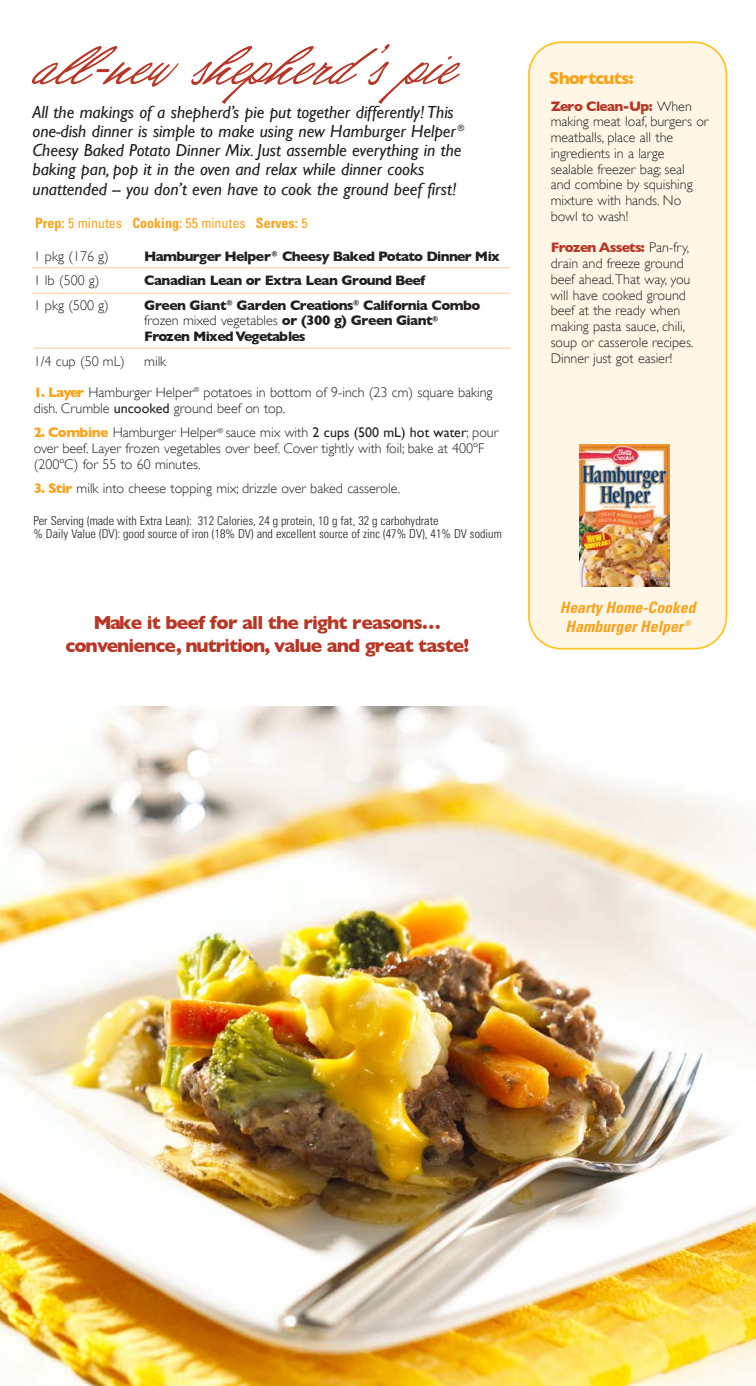
<style>
.page{position:relative;width:756px;height:1386px;background:#fff}
.page>*{position:absolute;margin:0;border:0;box-sizing:border-box;transform-origin:0 0}
.t1{font:56px "Shirley Script JF";color:#b83625}
.t2{font:700 19.25px "Gill Sans";letter-spacing:-.045em;color:#b83625}
.t3{font:italic 17.5px/19.2px "Gill Sans";color:#231f20}
.t4{font:700 17.5px "Gill Sans";letter-spacing:-.05em;color:#faa21b}
.t5{font:italic 700 condensed 15.75px/18.9px "Univers";color:#faa21b;text-align:center}
.t6{font:300 14px/15.8px "Gill Sans";color:#231f20}
.t7{font:700 14px/15.8px "Gill Sans";letter-spacing:-.045em;color:#231f20}
.t8{font:700 condensed 14px "Univers";color:#faa21b}
.t9{font:300 condensed 12.25px/12.2px "Univers";color:#231f20}
.t10{font:italic 700 condensed 7.88px "Univers";color:#faa21b}
.s1{font-weight:400}
.s2{font-weight:300}
.s3{font-weight:700;color:#faa21b}
.s4{font-weight:700;color:#b83625}
</style>
<div class="page">
<div style="left:528px;top:41px;width:199px;height:609px;background:#fff6e6"></div>
<hr style="left:32px;top:267px;width:477px;height:1px;background:#fecd8b">
<hr style="left:32px;top:293px;width:477px;height:1px;background:#fecd8b">
<hr style="left:33px;top:348px;width:478px;height:1px;background:#fecd8b">
<img style="left:579px;top:444px;width:91px;height:143px">
<img style="left:0;top:707px;width:756px;height:679px">
<h1 class="t1" style="left:32px;top:50px;width:425px">all-new shepherd’s pie</h1>
<p class="t3" style="left:33px;top:102px;width:433px">All the makings of a shepherd’s pie put together differently! This one-dish dinner is simple to make using new Hamburger Helper <sup>® </sup>Cheesy Baked Potato Dinner Mix. Just assemble everything in the baking pan, pop it in the oven and relax while dinner cooks unattended -- you don’t even have to cook the ground beef first!</p>
<p class="t8" style="left:35px;top:218px;width:274px">Prep: <span class="s1">5 minutes</span> Cooking: <span class="s1">55 minutes</span> Serves: <span class="s1">5</span></p>
<p class="t6" style="left:34px;top:248px;width:77px">1 pkg (176 g)</p>
<p class="t7" style="left:144px;top:248px;width:357px">Hamburger Helper <sup>®</sup> Cheesy Baked Potato Dinner Mix</p>
<p class="t6" style="left:34px;top:273px;width:67px">1 lb (500 g)</p>
<p class="t7" style="left:144px;top:272px;width:282px">Canadian Lean or Extra Lean Ground Beef</p>
<p class="t6" style="left:34px;top:297px;width:77px">1 pkg (500 g)</p>
<p class="t7" style="left:144px;top:297px;width:338px">Green Giant<sup>®</sup> Garden Creations<sup>®</sup> California Combo <span class="s2">frozen mixed vegetables</span> or (300 g) Green Giant<sup>®<br></sup>Frozen Mixed Vegetables</p>
<p class="t6" style="left:34px;top:353px;width:93px">1/4 cup (50 mL)</p>
<p class="t6" style="left:144px;top:353px;width:24px">milk</p>
<p class="t6" style="left:34px;top:385px;width:460px"><span class="s3">1. Layer</span> Hamburger Helper<sup>®</sup> potatoes in bottom of 9-inch (23 cm) square baking dish. Crumble <span class="s1">uncooked</span> ground beef on top.</p>
<p class="t6" style="left:34px;top:425px;width:466px"><span class="s3">2. Combine</span> Hamburger Helper<sup>®</sup> sauce mix with <span class="s1">2 cups (500 mL) hot water</span>; pour over beef. Layer frozen vegetables over beef. Cover tightly with foil; bake at 400ºF (200ºC) for 55 to 60 minutes.</p>
<p class="t6" style="left:34px;top:481px;width:368px"><span class="s3">3. Stir</span> milk into cheese topping mix; drizzle over baked casserole.</p>
<p class="t9" style="left:33px;top:516px;width:470px">Per Serving (made with Extra Lean): 312 Calories, 24 g protein, 10 g fat, 32 g carbohydrate<br>% Daily Value (DV): good source of iron (18% DV) and excellent source of zinc (47% DV), 41% DV sodium</p>
<p class="t4" style="left:549px;top:68px;width:86px">Shortcuts:</p>
<p class="t6" style="left:551px;top:98px;width:159px"><span class="s4">Zero Clean-Up:</span> When making meat loaf, burgers or meatballs, place all the ingredients in a large sealable freezer bag; seal<br>and combine by squishing mixture with hands. No bowl to wash!</p>
<p class="t6" style="left:551px;top:240px;width:144px"><span class="s4">Frozen Assets:</span> Pan-fry, drain and freeze ground beef ahead.That way, you will have cooked ground beef at the ready when making pasta sauce, chili, soup or casserole recipes.<br>Dinner just got easier!</p>
<p class="t5" style="left:560px;top:599px;width:141px">Hearty Home-Cooked<br>HamburgerHelper</p>
<h2 class="t2" style="left:94px;top:611px;width:349px">Make it beef for all the right reasons…</h2>
<p class="t10" style="left:685px;top:620px;width:10px">®</p>
<h2 class="t2" style="left:66px;top:635px;width:405px">convenience, nutrition, value and great taste!</h2>
</div>
